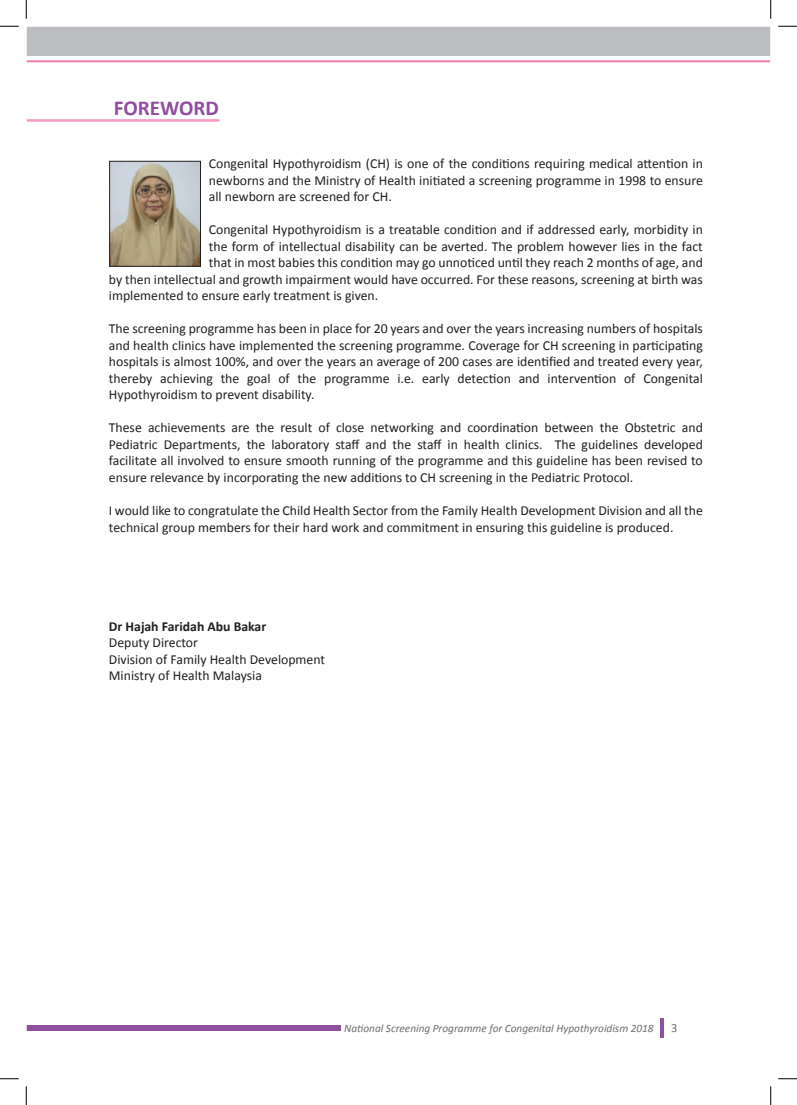
<style>
.page{position:relative;width:797px;height:1105px;background:#fff}
.page>*{position:absolute;margin:0;border:0;box-sizing:border-box;transform-origin:0 0}
.t1{font:700 21.25px "Calibri";color:#904e9e}
.t2{font:13.75px/16.5px "Calibri";color:#231f20;text-align:justify}
.t3{font:700 13.75px "Calibri";color:#231f20}
.t4{font:12.5px "Calibri";color:#6c6d70}
.t5{font:italic 11.25px "Calibri";color:#6c6d70}
</style>
<div class="page">
<div style="left:26px;top:1025px;width:315px;height:5px;background:#904e9e"></div>
<hr style="left:660px;top:1018px;width:3px;height:20px;background:#904e9e">
<hr style="left:26px;top:119px;width:193px;height:3px;background:#f499c2">
<div style="left:26px;top:26px;width:744px;height:30px;background:#bcbdc0"></div>
<hr style="left:26px;top:60px;width:744px;height:2px;background:#f171ab">
<img style="left:111px;top:163px;width:88px;height:102px">
<div style="left:109px;top:161px;width:92px;height:106px;border:1px solid #231f20"></div>
<svg style="left:0;top:25px;width:19px;height:2px"></svg>
<svg style="left:778px;top:25px;width:19px;height:2px"></svg>
<svg style="left:0;top:1078px;width:19px;height:1px"></svg>
<svg style="left:778px;top:1078px;width:19px;height:1px"></svg>
<svg style="left:25px;top:0;width:2px;height:19px"></svg>
<svg style="left:25px;top:1086px;width:2px;height:19px"></svg>
<svg style="left:770px;top:0;width:1px;height:19px"></svg>
<svg style="left:770px;top:1086px;width:1px;height:19px"></svg>
<h1 class="t1" style="left:114px;top:95px;width:107px">FOREWORD</h1>
<p class="t2" style="left:209px;top:155px;width:495px">Congenital Hypothyroidism (CH) is one of the conditions requiring medical attention in newborns and the Ministry of Health initiated a screening programme in 1998 to ensure all newborn are screened for CH.</p>
<p class="t2" style="left:209px;top:221px;width:495px">Congenital Hypothyroidism is a treatable condition and if addressed early, morbidity in</p>
<p class="t2" style="left:209px;top:237px;width:495px">the form of intellectual disability can be averted. The problem however lies in the fact</p>
<p class="t2" style="left:209px;top:254px;width:495px">that in most babies this condition may go unnoticed until they reach 2 months of age, and</p>
<p class="t2" style="left:109px;top:270px;width:595px">by then intellectual and growth impairment would have occurred. For these reasons, screening at birth was</p>
<p class="t2" style="left:109px;top:287px;width:271px">implemented to ensure early treatment is given.</p>
<p class="t2" style="left:109px;top:320px;width:595px">The screening programme has been in place for 20 years and over the years increasing numbers of hospitals and health clinics have implemented the screening programme. Coverage for CH screening in participating hospitals is almost 100%, and over the years an average of 200 cases are identified and treated every year, thereby achieving the goal of the programme i.e. early detection and intervention of Congenital Hypothyroidism to prevent disability.</p>
<p class="t2" style="left:109px;top:419px;width:595px">These achievements are the result of close networking and coordination between the Obstetric and Pediatric Departments, the laboratory staff and the staff in health clinics. The guidelines developed facilitate all involved to ensure smooth running of the programme and this guideline has been revised to ensure relevance by incorporating the new additions to CH screening in the Pediatric Protocol.</p>
<p class="t2" style="left:109px;top:501px;width:595px">I would like to congratulate the Child Health Sector from the Family Health Development Division and all the technical group members for their hard work and commitment in ensuring this guideline is produced.</p>
<p class="t3" style="left:109px;top:617px;width:159px">Dr Hajah Faridah Abu Bakar</p>
<p class="t2" style="left:109px;top:633px;width:218px;text-align:left">Deputy Director<br>Division of Family Health Development<br>Ministry of Health Malaysia</p>
<p class="t5" style="left:344px;top:1022px;width:311px">National Screening Programme for Congenital Hypothyroidism 2018</p>
<p class="t4" style="left:671px;top:1020px;width:8px">3</p>
</div>
